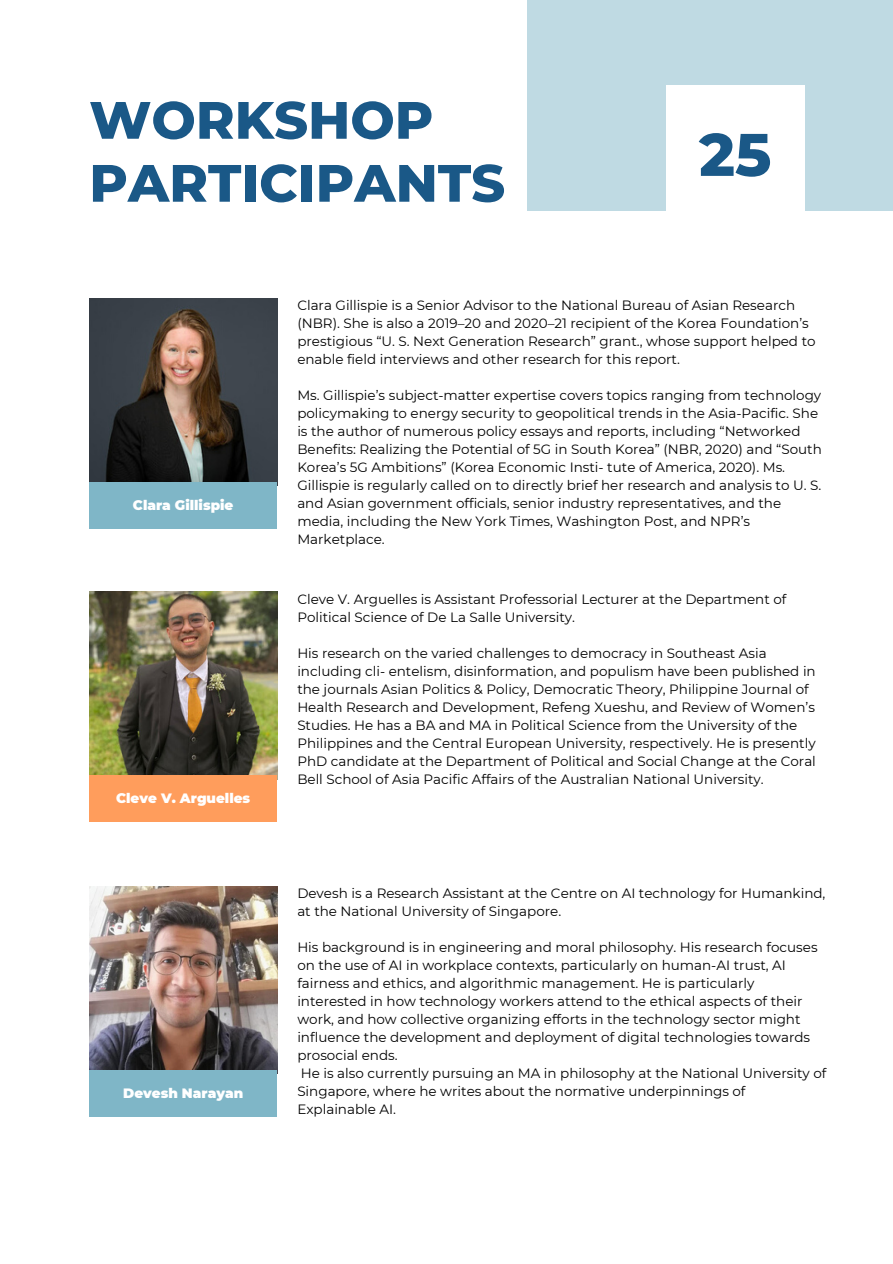
<style>
.page{position:relative;width:893px;height:1264px;background:#fff}
.page>*{position:absolute;margin:0;border:0;box-sizing:border-box;transform-origin:0 0}
.t1{font:800 60px "Montserrat";color:#1a5887}
.t2{font:800 52.5px/63px "Montserrat";color:#1a5887}
.t3{font:13.5px/18px "Montserrat";color:#000}
.t4{font:900 13.5px "Montserrat";color:#fff}
</style>
<div class="page">
<div style="left:527px;top:0;width:365px;height:210px;background:#bfdae3"></div>
<div style="left:666px;top:85px;width:138px;height:138px;background:#fff"></div>
<img style="left:89px;top:298px;width:188px;height:184px">
<div style="left:89px;top:482px;width:188px;height:46px;background:#7fb6c7"></div>
<img style="left:89px;top:592px;width:188px;height:183px">
<div style="left:89px;top:775px;width:188px;height:46px;background:#ff9d5c"></div>
<img style="left:89px;top:886px;width:188px;height:183px">
<div style="left:89px;top:1069px;width:188px;height:47px;background:#7fb6c7"></div>
<h2 class="t2" style="left:89px;top:88px;width:417px">WORKSHOP<br>PARTICIPANTS</h2>
<h1 class="t1" style="left:699px;top:118px;width:74px">25</h1>
<p class="t4" style="left:133px;top:496px;width:102px">Clara Gillispie</p>
<p class="t4" style="left:116px;top:790px;width:136px">Cleve V. Arguelles</p>
<p class="t4" style="left:123px;top:1084px;width:121px">Devesh Narayan</p>
<p class="t3" style="left:297px;top:296px;width:519px">Clara Gillispie is a Senior Advisor to the National Bureau of Asian Research (NBR). She is also a 2019–20 and 2020–21 recipient of the Korea Foundation’s prestigious “U. S. Next Generation Research” grant., whose support helped to enable field interviews and other research for this report.</p>
<p class="t3" style="left:297px;top:386px;width:526px">Ms. Gillispie’s subject-matter expertise covers topics ranging from technology policymaking to energy security to geopolitical trends in the Asia-Pacific. She is the author of numerous policy essays and reports, including “Networked Benefits: Realizing the Potential of 5G in South Korea” (NBR, 2020) and “South Korea’s 5G Ambitions” (Korea Economic Insti- tute of America, 2020). Ms.<br>Gillispie is regularly called on to directly brief her research and analysis to U. S. and Asian government officials, senior industry representatives, and the media, including the New York Times, Washington Post, and NPR’s Marketplace.</p>
<p class="t3" style="left:297px;top:590px;width:490px">Cleve V. Arguelles is Assistant Professorial Lecturer at the Department of<br>Political Science of De La Salle University.</p>
<p class="t3" style="left:297px;top:644px;width:520px">His research on the varied challenges to democracy in Southeast Asia including cli- entelism, disinformation, and populism have been published in the journals Asian Politics &amp; Policy, Democratic Theory, Philippine Journal of Health Research and Development, Refeng Xueshu, and Review of Women’s Studies. He has a BA and MA in Political Science from the University of the Philippines and the Central European University, respectively. He is presently PhD candidate at the Department of Political and Social Change at the Coral Bell School of Asia Pacific Affairs of the Australian National University.</p>
<p class="t3" style="left:297px;top:884px;width:529px">Devesh is a Research Assistant at the Centre on AI technology for Humankind, at the National University of Singapore.</p>
<p class="t3" style="left:297px;top:938px;width:530px">His background is in engineering and moral philosophy. His research focuses on the use of AI in workplace contexts, particularly on human-AI trust, AI fairness and ethics, and algorithmic management. He is particularly interested in how technology workers attend to the ethical aspects of their work, and how collective organizing efforts in the technology sector might influence the development and deployment of digital technologies towards prosocial ends.<br>He is also currently pursuing an MA in philosophy at the National University of Singapore, where he writes about the normative underpinnings of Explainable AI.</p>
</div>
